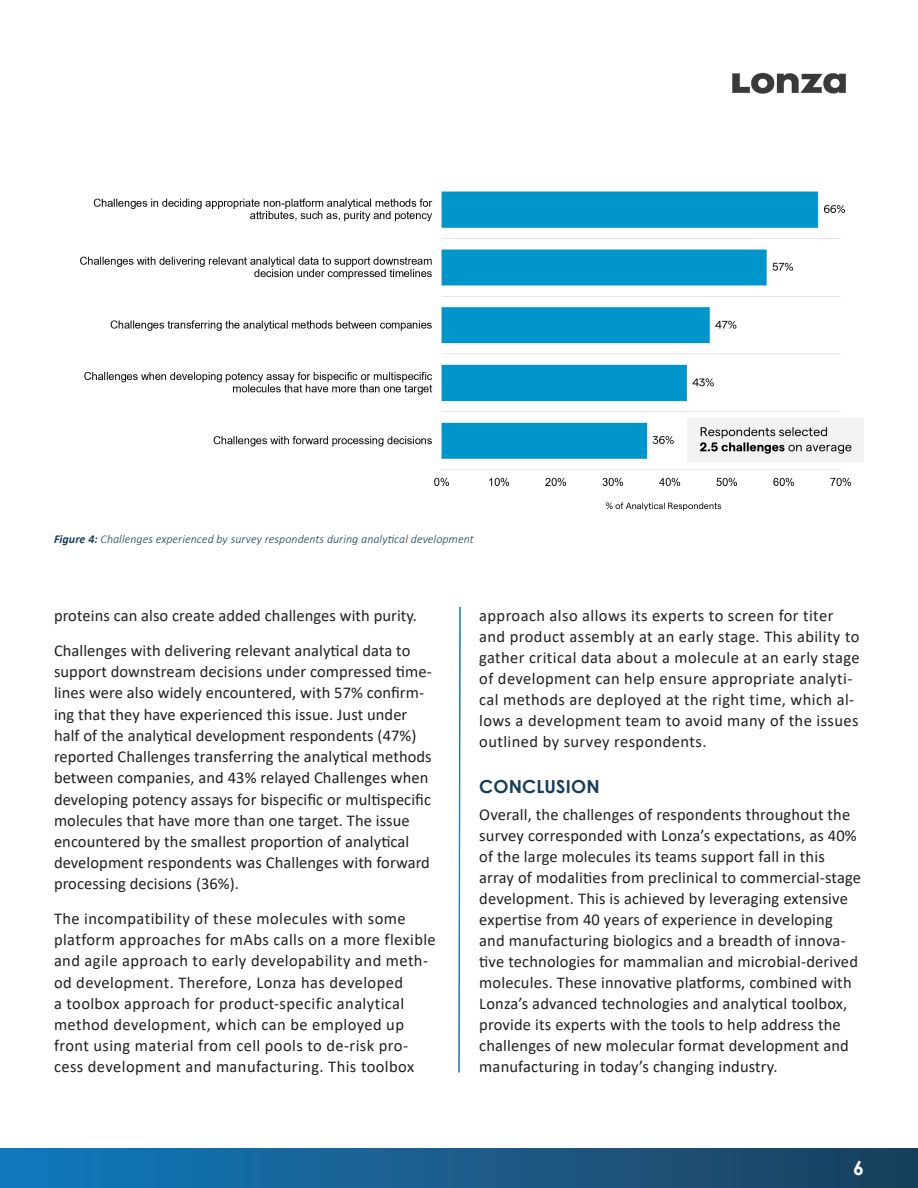
<style>
.page{position:relative;width:918px;height:1188px;background:#fff}
.page>*{position:absolute;margin:0;border:0;box-sizing:border-box;transform-origin:0 0}
.t1{font:700 19.5px "Century Gothic";color:#fff}
.Body_Sub-Heads_2019{font:700 18px "Century Gothic";letter-spacing:.01em;color:#163e5a}
.Body_Copy{font:16.5px/21.1px "Calibri";letter-spacing:.01em;color:#231f20}
.Body_Copy-2{font:italic 300 12px "Calibri";letter-spacing:.005em;color:#163e5a}
.s1{font-weight:700}
</style>
<div class="page">
<img style="left:80px;top:191px;width:784px;height:320px">
<div style="left:0;top:1148px;width:918px;height:40px;background:linear-gradient(to right,#127abd,#1d3f5a)"></div>
<svg style="left:459px;top:607px;width:1px;height:466px"></svg>
<img style="left:732px;top:72px;width:114px;height:22px">
<p class="Body_Copy-2" style="left:54px;top:532px;width:421px"><span class="s1">Figure 4:</span> Challenges experienced by survey respondents during analytical development</p>
<p class="Body_Copy" style="left:54px;top:605px;width:365px">proteins can also create added challenges with purity.</p>
<p class="Body_Copy" style="left:54px;top:640px;width:379px">Challenges with delivering relevant analytical data to support downstream decisions under compressed time&shy;lines were also widely encountered, with 57% confirm&shy;ing that they have experienced this issue. Just under half of the analytical development respondents (47%) reported Challenges transferring the analytical methods between companies, and 43% relayed Challenges when developing potency assays for bispecific or multispecific molecules that have more than one target. The issue encountered by the smallest proportion of analytical development respondents was Challenges with forward processing decisions (36%).</p>
<p class="Body_Copy" style="left:54px;top:908px;width:383px">The incompatibility of these molecules with some platform approaches for mAbs calls on a more flexible and agile approach to early developability and meth&shy;od development. Therefore, Lonza has developed<br>a toolbox approach for product-specific analytical method development, which can be employed up front using material from cell pools to de-risk pro&shy;cess development and manufacturing. This toolbox</p>
<p class="Body_Copy" style="left:479px;top:605px;width:382px">approach also allows its experts to screen for titer and product assembly at an early stage. This ability to gather critical data about a molecule at an early stage of development can help ensure appropriate analyti&shy;cal methods are deployed at the right time, which al&shy;lows a development team to avoid many of the issues outlined by survey respondents.</p>
<p class="Body_Sub-Heads_2019" style="left:479px;top:772px;width:122px">CONCLUSION</p>
<p class="Body_Copy" style="left:479px;top:804px;width:383px">Overall, the challenges of respondents throughout the survey corresponded with Lonza’s expectations, as 40% of the large molecules its teams support fall in this array of modalities from preclinical to commercial-stage development. This is achieved by leveraging extensive expertise from 40 years of experience in developing and manufacturing biologics and a breadth of innova&shy;tive technologies for mammalian and microbial-derived molecules. These innovative platforms, combined with Lonza’s advanced technologies and analytical toolbox, provide its experts with the tools to help address the challenges of new molecular format development and manufacturing in today’s changing industry.</p>
<p class="t1" style="left:853px;top:1153px;width:12px">6</p>
</div>
